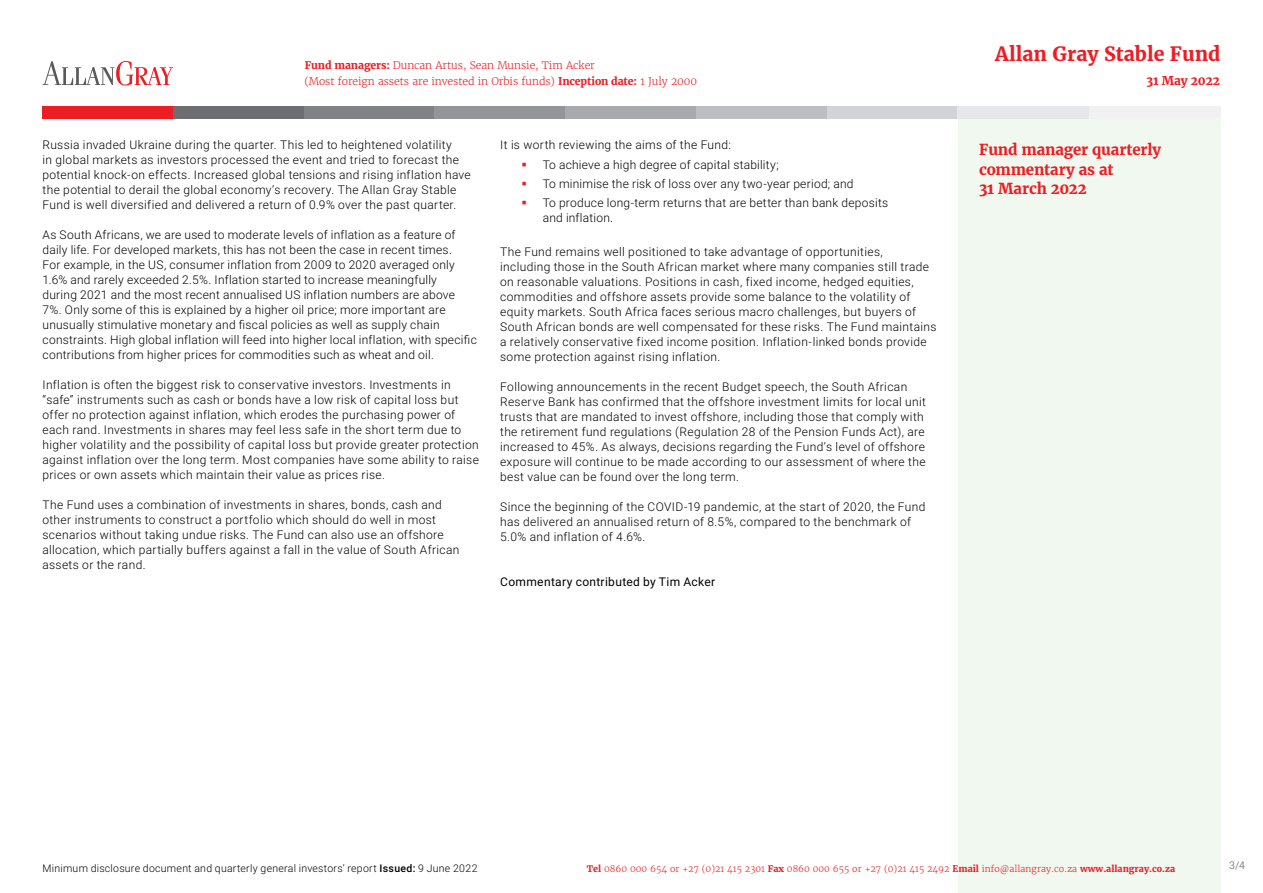
<style>
.page{position:relative;width:1263px;height:893px;background:#fff}
.page>*{position:absolute;margin:0;border:0;box-sizing:border-box;transform-origin:0 0}
.t1{font:700 19.5px "Merriweather";color:#ed1d24}
.t2{font:700 15px/19.5px "Merriweather";letter-spacing:-.01em;color:#ed1d24}
.t3{font:300 12px/15px "Roboto";letter-spacing:.03em;color:#000}
.t4{font:12px "Roboto";letter-spacing:.03em;color:#000}
.t5{font:700 12px "Merriweather";letter-spacing:-.01em;color:#ed1d24}
.t6{font:300 10.5px/16.5px "Merriweather";letter-spacing:-.01em;color:#ed1d24}
.t7{font:300 10.5px "Roboto";letter-spacing:.025em;color:#000}
.t8{font:300 10.5px "Roboto";color:#58595b}
.t9{font:300 9px "Merriweather";color:#ed1d24}
.s1{font-weight:700}
.s2{font-weight:500}
</style>
<div class="page">
<div style="left:958px;top:119px;width:262px;height:774px;background:#f1f8ef"></div>
<div style="left:43px;top:106px;width:131px;height:13px;background:#ed1d24"></div>
<div style="left:1089px;top:106px;width:131px;height:13px;background:#f1f1f2"></div>
<div style="left:173px;top:106px;width:132px;height:13px;background:#6d6e71"></div>
<div style="left:304px;top:106px;width:131px;height:13px;background:#808285"></div>
<div style="left:435px;top:106px;width:131px;height:13px;background:#939598"></div>
<div style="left:565px;top:106px;width:132px;height:13px;background:#a7a9ac"></div>
<div style="left:696px;top:106px;width:132px;height:13px;background:#bcbec0"></div>
<div style="left:827px;top:106px;width:131px;height:13px;background:#d1d3d4"></div>
<div style="left:958px;top:106px;width:131px;height:13px;background:#e6e7e8"></div>
<svg style="left:43px;top:61px;width:130px;height:25px"></svg>
<p class="t6" style="left:304px;top:57px;width:394px"><span class="s1">Fund managers:</span> Duncan Artus, Sean Munsie, Tim Acker<br>(Most foreign assets are invested in Orbis funds) <span class="s1">Inception date:</span> 1 July 2000</p>
<p class="t3" style="left:43px;top:137px;width:430px">Russia invaded Ukraine during the quarter. This led to heightened volatility<br>in global markets as investors processed the event and tried to forecast the potential knock-on effects. Increased global tensions and rising inflation have the potential to derail the global economy’s recovery. The Allan Gray Stable Fund is well diversified and delivered a return of 0.9% over the past quarter.</p>
<p class="t3" style="left:43px;top:227px;width:436px">As South Africans, we are used to moderate levels of inflation as a feature of daily life. For developed markets, this has not been the case in recent times.<br>For example, in the US, consumer inflation from 2009 to 2020 averaged only 1.6% and rarely exceeded 2.5%. Inflation started to increase meaningfully<br>during 2021 and the most recent annualised US inflation numbers are above 7%. Only some of this is explained by a higher oil price; more important are unusually stimulative monetary and fiscal policies as well as supply chain constraints. High global inflation will feed into higher local inflation, with specific contributions from higher prices for commodities such as wheat and oil.</p>
<p class="t3" style="left:43px;top:377px;width:438px">Inflation is often the biggest risk to conservative investors. Investments in “safe” instruments such as cash or bonds have a low risk of capital loss but offer no protection against inflation, which erodes the purchasing power of each rand. Investments in shares may feel less safe in the short term due to higher volatility and the possibility of capital loss but provide greater protection against inflation over the long term. Most companies have some ability to raise prices or own assets which maintain their value as prices rise.</p>
<p class="t3" style="left:43px;top:497px;width:418px">The Fund uses a combination of investments in shares, bonds, cash and other instruments to construct a portfolio which should do well in most scenarios without taking undue risks. The Fund can also use an offshore allocation, which partially buffers against a fall in the value of South African assets or the rand.</p>
<p class="t3" style="left:543px;top:135px;width:347px;line-height:19.2px;text-indent:-43px">It is worth reviewing the aims of the Fund:<br>To achieve a high degree of capital stability;<br>To minimise the risk of loss over any two-year period; and<br>To produce long-term returns that are better than bank deposits</p>
<p class="t3" style="left:543px;top:210px;width:72px">and inflation.</p>
<p class="t3" style="left:500px;top:244px;width:438px">The Fund remains well positioned to take advantage of opportunities,<br>including those in the South African market where many companies still trade on reasonable valuations. Positions in cash, fixed income, hedged equities, commodities and offshore assets provide some balance to the volatility of equity markets. South Africa faces serious macro challenges, but buyers of South African bonds are well compensated for these risks. The Fund maintains a relatively conservative fixed income position. Inflation-linked bonds provide some protection against rising inflation.</p>
<p class="t3" style="left:500px;top:379px;width:427px">Following announcements in the recent Budget speech, the South African Reserve Bank has confirmed that the offshore investment limits for local unit trusts that are mandated to invest offshore, including those that comply with the retirement fund regulations (Regulation 28 of the Pension Funds Act), are increased to 45%. As always, decisions regarding the Fund’s level of offshore exposure will continue to be made according to our assessment of where the best value can be found over the long term.</p>
<p class="t3" style="left:500px;top:499px;width:427px">Since the beginning of the COVID-19 pandemic, at the start of 2020, the Fund has delivered an annualised return of 8.5%, compared to the benchmark of<br>5.0% and inflation of 4.6%.</p>
<p class="t4" style="left:500px;top:574px;width:216px">Commentary contributed by Tim Acker</p>
<h1 class="t1" style="left:995px;top:41px;width:227px">Allan Gray Stable Fund</h1>
<p class="t5" style="left:1146px;top:73px;width:75px">31 May 2022</p>
<p class="t2" style="left:979px;top:140px;width:183px">Fund manager quarterly commentary as at<br>31 March 2022</p>
<p class="t7" style="left:43px;top:861px;width:437px">Minimum disclosure document and quarterly general investors’ report <span class="s2">Issued:</span> 9 June 2022</p>
<p class="t8" style="left:1229px;top:857px;width:17px">3/4</p>
<p class="t9" style="left:587px;top:863px;width:590px"><span class="s1">Tel</span> 0860 000 654 or +27 (0)21 415 2301 <span class="s1">Fax</span> 0860 000 655 or +27 (0)21 415 2492 <span class="s1">Email</span> info@allangray.co.za <span class="s1">www.allangray.co.za</span></p>
</div>
